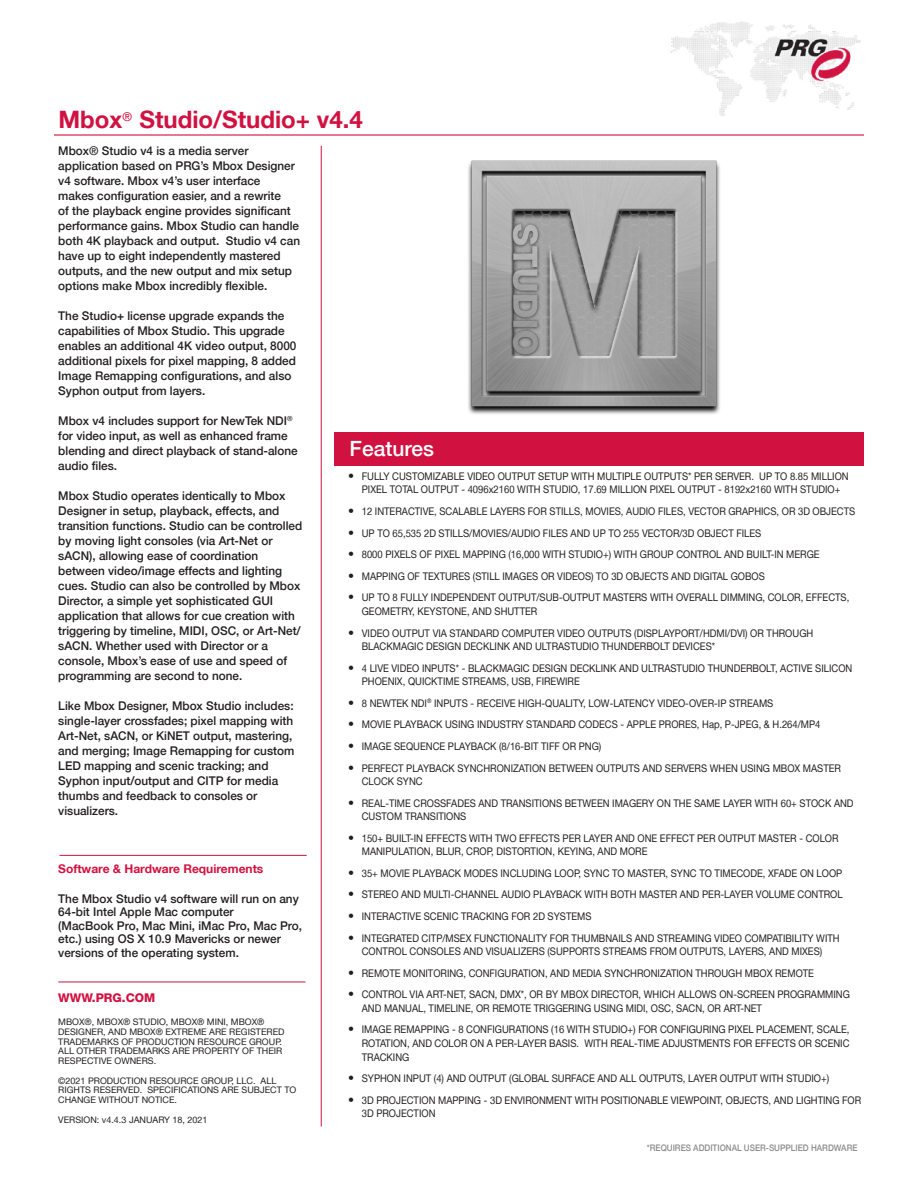
<style>
.page{position:relative;width:918px;height:1188px;background:#fff}
.page>*{position:absolute;margin:0;border:0;box-sizing:border-box;transform-origin:0 0}
.t1{font:700 24px "Helvetica Neue LT";color:#d11241}
.t2{font:500 21px "Helvetica Neue LT";color:#fff}
.t3{font:500 12px/15px "Helvetica Neue LT";color:#231f20}
.t4{font:700 12px "Helvetica Neue LT";color:#d11241}
.t5{font:800 12px "Helvetica Neue LT";color:#d11241}
.t6{font:10.5px/13.5px "Helvetica Neue LT";color:#231f20;scale:.9 1}
.t7{font:9px/9.8px "Helvetica Neue LT";color:#231f20}
.t8{font:500 9px "Helvetica Neue LT";color:#8c8c8c;scale:.9 1}
.s1{font-size:12px}
</style>
<div class="page">
<img style="left:670px;top:21px;width:191px;height:95px">
<hr style="left:54px;top:134px;width:810px;height:2px;background:#d11241">
<div style="left:335px;top:432px;width:529px;height:33px;background:#d11241"></div>
<img style="left:468px;top:160px;width:252px;height:254px">
<hr style="left:58px;top:982px;width:248px;height:1px;background:#d11241">
<hr style="left:321px;top:146px;width:1px;height:980px;background:#d11241">
<hr style="left:60px;top:855px;width:247px;height:1px;background:#d11241">
<h1 class="t1" style="left:58px;top:105px;width:306px">Mbox<sup>®</sup> Studio/Studio+ v4.4</h1>
<p class="t3" style="left:58px;top:144px;width:243px">Mbox® Studio v4 is a media server application based on PRG’s Mbox Designer v4 software. Mbox v4’s user interface<br>makes configuration easier, and a rewrite<br>of the playback engine provides significant performance gains. Mbox Studio can handle both 4K playback and output. Studio v4 can have up to eight independently mastered outputs, and the new output and mix setup options make Mbox incredibly flexible.</p>
<p class="t3" style="left:58px;top:309px;width:240px">The Studio+ license upgrade expands the capabilities of Mbox Studio. This upgrade enables an additional 4K video output, 8000 additional pixels for pixel mapping, 8 added Image Remapping configurations, and also Syphon output from layers.</p>
<p class="t3" style="left:58px;top:414px;width:241px">Mbox v4 includes support for NewTek NDI<sup>® </sup>for video input, as well as enhanced frame blending and direct playback of stand-alone audio files.</p>
<p class="t3" style="left:58px;top:489px;width:245px">Mbox Studio operates identically to Mbox Designer in setup, playback, effects, and transition functions. Studio can be controlled by moving light consoles (via Art-Net or sACN), allowing ease of coordination between video/image effects and lighting cues. Studio can also be controlled by Mbox Director, a simple yet sophisticated GUI application that allows for cue creation with triggering by timeline, MIDI, OSC, or Art-Net/ sACN. Whether used with Director or a console, Mbox’s ease of use and speed of programming are second to none.</p>
<p class="t3" style="left:58px;top:699px;width:237px">Like Mbox Designer, Mbox Studio includes: single-layer crossfades; pixel mapping with Art-Net, sACN, or KiNET output, mastering, and merging; Image Remapping for custom LED mapping and scenic tracking; and Syphon input/output and CITP for media thumbs and feedback to consoles or visualizers.</p>
<h2 class="t2" style="left:350px;top:436px;width:86px">Features</h2>
<p class="t6" style="left:348px;top:469px;width:558px;text-align:center"><span class="s1">•</span> FULLY CUSTOMIZABLE VIDEO OUTPUT SETUP WITH MULTIPLE OUTPUTS* PER SERVER. UP TO 8.85 MILLION<br>PIXEL TOTAL OUTPUT - 4096x2160 WITH STUDIO, 17.69 MILLION PIXEL OUTPUT - 8192x2160 WITH STUDIO+</p>
<p class="t6" style="left:348px;top:504px;width:565px"><span class="s1">•</span> 12 INTERACTIVE, SCALABLE LAYERS FOR STILLS, MOVIES, AUDIO FILES, VECTOR GRAPHICS, OR 3D OBJECTS</p>
<p class="t6" style="left:348px;top:526px;width:461px"><span class="s1">•</span> UP TO 65,535 2D STILLS/MOVIES/AUDIO FILES AND UP TO 255 VECTOR/3D OBJECT FILES</p>
<p class="t6" style="left:348px;top:548px;width:525px"><span class="s1">•</span> 8000 PIXELS OF PIXEL MAPPING (16,000 WITH STUDIO+) WITH GROUP CONTROL AND BUILT-IN MERGE</p>
<p class="t6" style="left:348px;top:569px;width:464px"><span class="s1">•</span> MAPPING OF TEXTURES (STILL IMAGES OR VIDEOS) TO 3D OBJECTS AND DIGITAL GOBOS</p>
<p class="t6" style="left:362px;top:591px;width:543px;text-indent:-14px"><span class="s1">•</span> UP TO 8 FULLY INDEPENDENT OUTPUT/SUB-OUTPUT MASTERS WITH OVERALL DIMMING, COLOR, EFFECTS,<br>GEOMETRY, KEYSTONE, AND SHUTTER</p>
<p class="t6" style="left:362px;top:626px;width:503px;text-indent:-14px"><span class="s1">•</span> VIDEO OUTPUT VIA STANDARD COMPUTER VIDEO OUTPUTS (DISPLAYPORT/HDMI/DVI) OR THROUGH<br>BLACKMAGIC DESIGN️ DECKLINK AND ULTRASTUDIO THUNDERBOLT DEVICES*</p>
<p class="t6" style="left:362px;top:661px;width:547px;text-indent:-14px"><span class="s1">•</span> 4 LIVE VIDEO INPUTS* - BLACKMAGIC DESIGN DECKLINK AND ULTRASTUDIO THUNDERBOLT, ACTIVE SILICON<br>PHOENIX, QUICKTIME STREAMS, USB, FIREWIRE</p>
<p class="t6" style="left:348px;top:696px;width:474px"><span class="s1">•</span> 8 NEWTEK NDI<sup>®</sup> INPUTS - RECEIVE HIGH-QUALITY, LOW-LATENCY VIDEO-OVER-IP STREAMS</p>
<p class="t6" style="left:348px;top:718px;width:526px"><span class="s1">•</span> MOVIE PLAYBACK USING INDUSTRY STANDARD CODECS - APPLE PRORES, Hap, P-JPEG, &amp; H.264/MP4</p>
<p class="t6" style="left:348px;top:739px;width:283px"><span class="s1">•</span> IMAGE SEQUENCE PLAYBACK (8/16-BIT TIFF OR PNG)</p>
<p class="t6" style="left:362px;top:761px;width:534px;text-indent:-14px"><span class="s1">•</span> PERFECT PLAYBACK SYNCHRONIZATION BETWEEN OUTPUTS AND SERVERS WHEN USING MBOX MASTER<br>CLOCK SYNC</p>
<p class="t6" style="left:362px;top:796px;width:548px;text-indent:-14px"><span class="s1">•</span> REAL-TIME CROSSFADES AND TRANSITIONS BETWEEN IMAGERY ON THE SAME LAYER WITH 60+ STOCK AND<br>CUSTOM TRANSITIONS</p>
<p class="t6" style="left:362px;top:831px;width:531px;text-indent:-14px"><span class="s1">•</span> 150+ BUILT-IN EFFECTS WITH TWO EFFECTS PER LAYER AND ONE EFFECT PER OUTPUT MASTER - COLOR<br>MANIPULATION, BLUR, CROP, DISTORTION, KEYING, AND MORE</p>
<p class="t6" style="left:348px;top:866px;width:551px"><span class="s1">•</span> 35+ MOVIE PLAYBACK MODES INCLUDING LOOP, SYNC TO MASTER, SYNC TO TIMECODE, XFADE ON LOOP</p>
<p class="t6" style="left:348px;top:888px;width:551px"><span class="s1">•</span> STEREO AND MULTI-CHANNEL AUDIO PLAYBACK WITH BOTH MASTER AND PER-LAYER VOLUME CONTROL</p>
<p class="t6" style="left:348px;top:909px;width:272px"><span class="s1">•</span> INTERACTIVE SCENIC TRACKING FOR 2D SYSTEMS</p>
<p class="t6" style="left:348px;top:931px;width:548px;text-align:center"><span class="s1">•</span> INTEGRATED CITP/MSEX FUNCTIONALITY FOR THUMBNAILS AND STREAMING VIDEO COMPATIBILITY WITH<br>CONTROL CONSOLES AND VISUALIZERS (SUPPORTS STREAMS FROM OUTPUTS, LAYERS, AND MIXES)</p>
<p class="t6" style="left:348px;top:966px;width:519px"><span class="s1">•</span> REMOTE MONITORING, CONFIGURATION, AND MEDIA SYNCHRONIZATION THROUGH MBOX REMOTE</p>
<p class="t6" style="left:362px;top:988px;width:544px;text-indent:-14px"><span class="s1">•</span> CONTROL VIA ART-NET, SACN, DMX*, OR BY MBOX DIRECTOR, WHICH ALLOWS ON-SCREEN PROGRAMMING<br>AND MANUAL, TIMELINE, OR REMOTE TRIGGERING USING MIDI, OSC, SACN, OR ART-NET</p>
<p class="t6" style="left:362px;top:1023px;width:544px;text-align:justify;text-indent:-14px"><span class="s1">•</span> IMAGE REMAPPING - 8 CONFIGURATIONS (16 WITH STUDIO+) FOR CONFIGURING PIXEL PLACEMENT, SCALE, ROTATION, AND COLOR ON A PER-LAYER BASIS. WITH REAL-TIME ADJUSTMENTS FOR EFFECTS OR SCENIC TRACKING</p>
<p class="t6" style="left:348px;top:1071px;width:536px"><span class="s1">•</span> SYPHON INPUT (4) AND OUTPUT (GLOBAL SURFACE AND ALL OUTPUTS, LAYER OUTPUT WITH STUDIO+)</p>
<p class="t6" style="left:362px;top:1093px;width:556px;text-indent:-14px"><span class="s1">•</span> 3D PROJECTION MAPPING - 3D ENVIRONMENT WITH POSITIONABLE VIEWPOINT, OBJECTS, AND LIGHTING FOR<br>3D PROJECTION</p>
<p class="t8" style="left:647px;top:1143px;width:235px">*REQUIRES ADDITIONAL USER-SUPPLIED HARDWARE</p>
<p class="t4" style="left:58px;top:861px;width:207px">Software &amp; Hardware Requirements</p>
<p class="t3" style="left:58px;top:891px;width:245px;line-height:13.5px">The Mbox Studio v4 software will run on any 64-bit Intel Apple Mac computer<br>(MacBook Pro, Mac Mini, iMac Pro, Mac Pro, etc.) using OS X 10.9 Mavericks or newer versions of the operating system.</p>
<p class="t5" style="left:58px;top:991px;width:98px">WWW.PRG.COM</p>
<p class="t7" style="left:58px;top:1017px;width:228px">MBOX®, MBOX® STUDIO, MBOX® MINI, MBOX® DESIGNER, AND MBOX® EXTREME ARE REGISTERED TRADEMARKS OF PRODUCTION RESOURCE GROUP.<br>ALL OTHER TRADEMARKS ARE PROPERTY OF THEIR RESPECTIVE OWNERS.</p>
<p class="t7" style="left:58px;top:1075px;width:240px">©2021 PRODUCTION RESOURCE GROUP, LLC. ALL<br>RIGHTS RESERVED. SPECIFICATIONS ARE SUBJECT TO<br>CHANGE WITHOUT NOTICE.</p>
<p class="t7" style="left:58px;top:1114px;width:151px">VERSION: v4.4.3 JANUARY 18, 2021</p>
</div>
